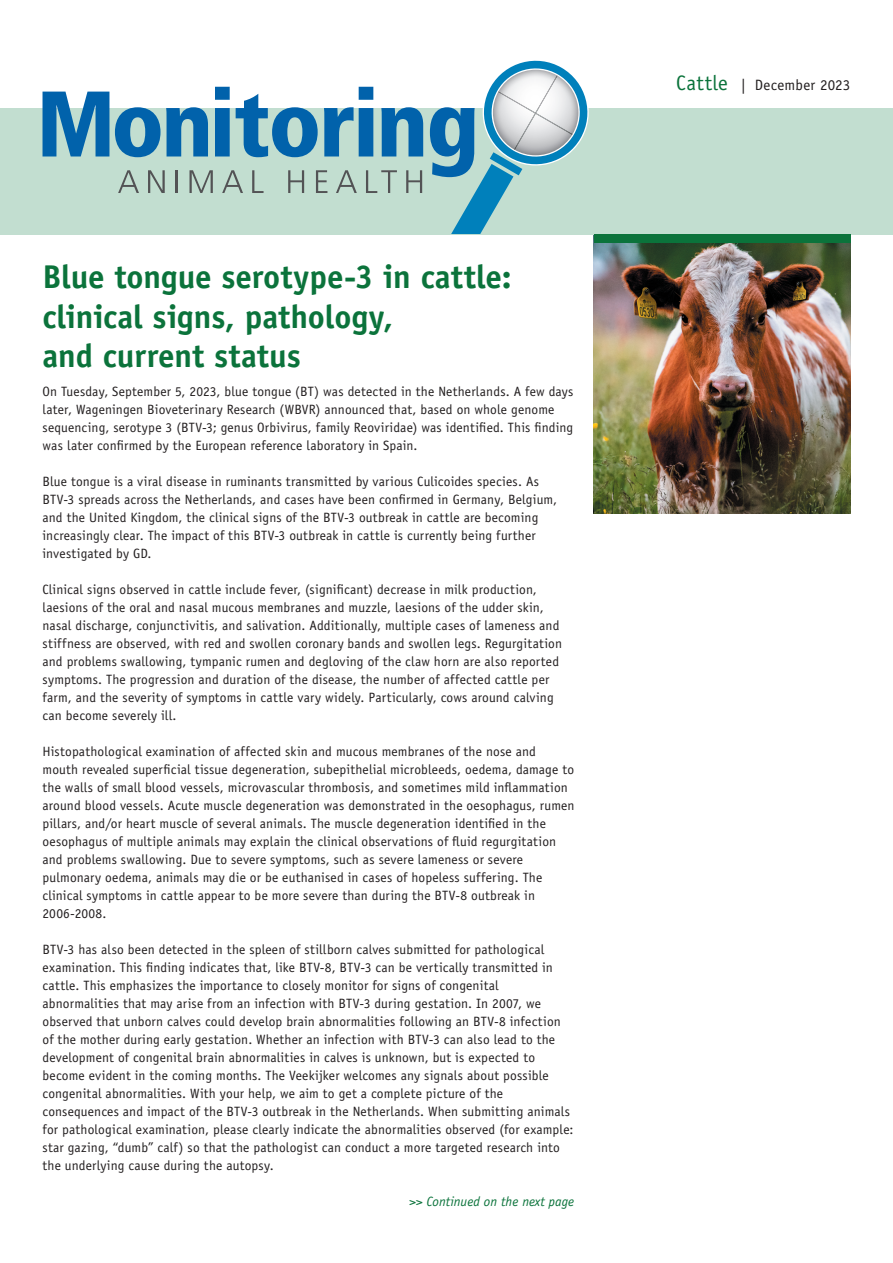
<style>
.page{position:relative;width:893px;height:1263px;background:#fff}
.page>*{position:absolute;margin:0;border:0;box-sizing:border-box;transform-origin:0 0}
.t1{font:700 33px/39.6px "Officina Sans Std";letter-spacing:-.005em;color:#0b733b}
.t2{font:15px "Officina Sans Std";letter-spacing:.015em;color:#231f20}
.t3{font:13.5px/18px "Officina Sans Std";letter-spacing:.01em;color:#231f20}
.t4{font:italic 13.5px "Officina Sans Std";color:#0b733b}
.s1{font-size:21px;color:#0b733b}
</style>
<div class="page">
<img style="left:594px;top:243px;width:256px;height:270px">
<div style="left:0;top:108px;width:893px;height:126px;background:#c2ded0"></div>
<div style="left:594px;top:234px;width:256px;height:9px;background:#0b733b"></div>
<svg style="left:215px;top:87px;width:15px;height:69px"></svg>
<svg style="left:43px;top:92px;width:66px;height:64px"></svg>
<svg style="left:166px;top:107px;width:42px;height:49px"></svg>
<svg style="left:115px;top:107px;width:45px;height:50px"></svg>
<svg style="left:324px;top:87px;width:49px;height:69px"></svg>
<svg style="left:381px;top:107px;width:42px;height:49px"></svg>
<svg style="left:236px;top:94px;width:82px;height:63px"></svg>
<svg style="left:430px;top:60px;width:159px;height:174px"></svg>
<svg style="left:118px;top:170px;width:21px;height:23px"></svg>
<svg style="left:148px;top:170px;width:17px;height:23px"></svg>
<hr style="left:176px;top:170px;width:2px;height:23px;background:#535355">
<svg style="left:189px;top:170px;width:24px;height:23px"></svg>
<svg style="left:222px;top:170px;width:21px;height:23px"></svg>
<svg style="left:252px;top:170px;width:12px;height:23px"></svg>
<svg style="left:288px;top:170px;width:16px;height:23px"></svg>
<svg style="left:316px;top:170px;width:11px;height:23px"></svg>
<svg style="left:336px;top:170px;width:21px;height:23px"></svg>
<svg style="left:366px;top:170px;width:31px;height:23px"></svg>
<svg style="left:406px;top:170px;width:16px;height:23px"></svg>
<h1 class="t1" style="left:43px;top:257px;width:470px">Blue tongue serotype-3 in cattle: clinical signs, pathology,<br>and current status</h1>
<p class="t3" style="left:43px;top:382px;width:532px">On Tuesday, September 5, 2023, blue tongue (BT) was detected in the Netherlands. A few days later, Wageningen Bioveterinary Research (WBVR) announced that, based on whole genome sequencing, serotype 3 (BTV-3; genus Orbivirus, family Reoviridae) was identified. This finding was later confirmed by the European reference laboratory in Spain.</p>
<p class="t3" style="left:43px;top:472px;width:516px">Blue tongue is a viral disease in ruminants transmitted by various Culicoides species. As BTV-3 spreads across the Netherlands, and cases have been confirmed in Germany, Belgium, and the United Kingdom, the clinical signs of the BTV-3 outbreak in cattle are becoming increasingly clear. The impact of this BTV-3 outbreak in cattle is currently being further investigated by GD.</p>
<p class="t3" style="left:43px;top:580px;width:521px">Clinical signs observed in cattle include fever, (significant) decrease in milk production, laesions of the oral and nasal mucous membranes and muzzle, laesions of the udder skin, nasal discharge, conjunctivitis, and salivation. Additionally, multiple cases of lameness and stiffness are observed, with red and swollen coronary bands and swollen legs. Regurgitation and problems swallowing, tympanic rumen and degloving of the claw horn are also reported symptoms. The progression and duration of the disease, the number of affected cattle per farm, and the severity of symptoms in cattle vary widely. Particularly, cows around calving can become severely ill.</p>
<p class="t3" style="left:43px;top:742px;width:534px">Histopathological examination of affected skin and mucous membranes of the nose and mouth revealed superficial tissue degeneration, subepithelial microbleeds, oedema, damage to the walls of small blood vessels, microvascular thrombosis, and sometimes mild inflammation around blood vessels. Acute muscle degeneration was demonstrated in the oesophagus, rumen pillars, and/or heart muscle of several animals. The muscle degeneration identified in the oesophagus of multiple animals may explain the clinical observations of fluid regurgitation and problems swallowing. Due to severe symptoms, such as severe lameness or severe pulmonary oedema, animals may die or be euthanised in cases of hopeless suffering. The clinical symptoms in cattle appear to be more severe than during the BTV-8 outbreak in 2006-2008.</p>
<p class="t3" style="left:43px;top:940px;width:533px">BTV-3 has also been detected in the spleen of stillborn calves submitted for pathological examination. This finding indicates that, like BTV-8, BTV-3 can be vertically transmitted in cattle. This emphasizes the importance to closely monitor for signs of congenital abnormalities that may arise from an infection with BTV-3 during gestation. In 2007, we observed that unborn calves could develop brain abnormalities following an BTV-8 infection of the mother during early gestation. Whether an infection with BTV-3 can also lead to the development of congenital brain abnormalities in calves is unknown, but is expected to become evident in the coming months. The Veekijker welcomes any signals about possible congenital abnormalities. With your help, we aim to get a complete picture of the consequences and impact of the BTV-3 outbreak in the Netherlands. When submitting animals for pathological examination, please clearly indicate the abnormalities observed (for example: star gazing, “dumb” calf) so that the pathologist can conduct a more targeted research into the underlying cause during the autopsy.</p>
<p class="t4" style="left:409px;top:1193px;width:166px">&gt;&gt; Continued on the next page</p>
<p class="t2" style="left:676px;top:76px;width:176px"><span class="s1">Cattle</span> | December 2023</p>
</div>
